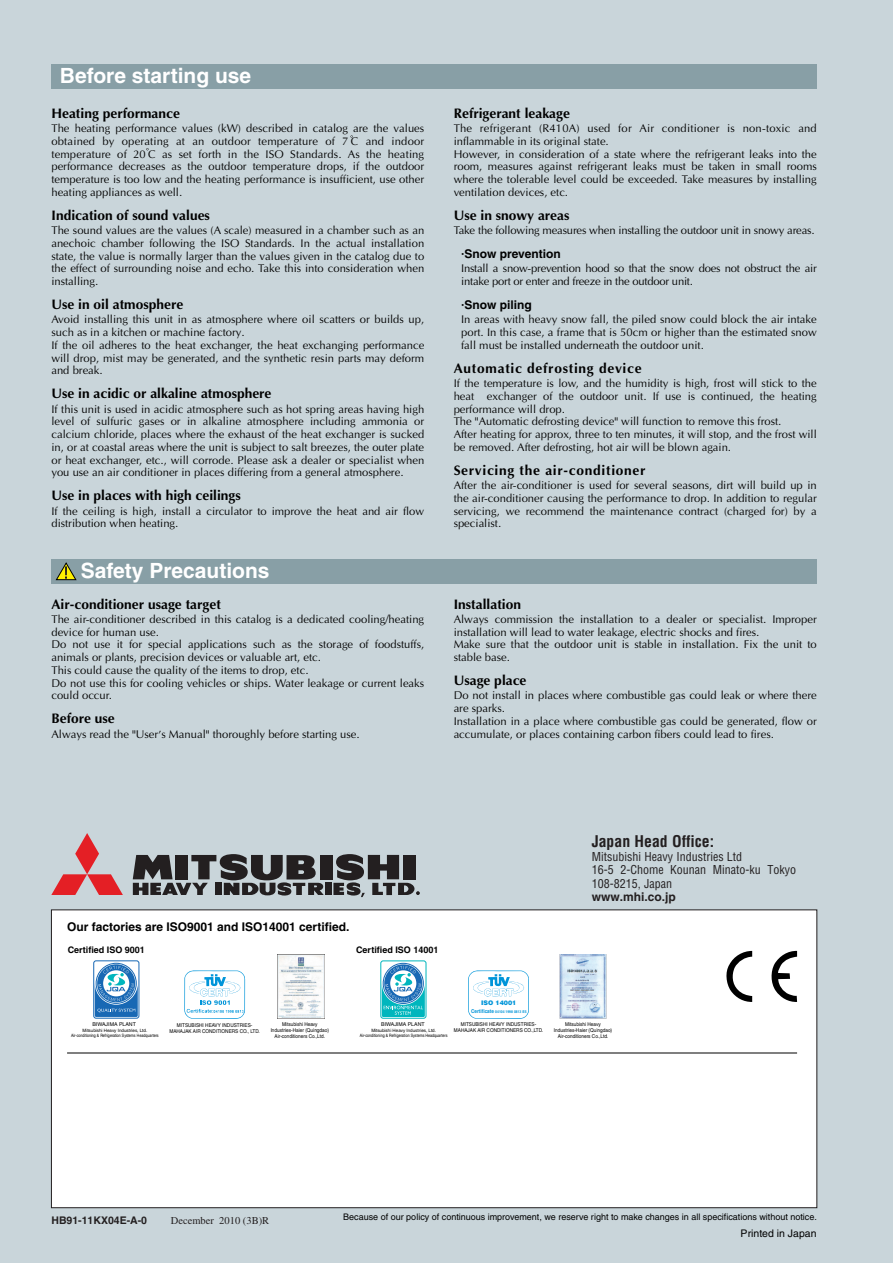
<style>
.page{position:relative;width:893px;height:1263px;background:#c9d5da}
.page>*{position:absolute;margin:0;border:0;box-sizing:border-box;transform-origin:0 0}
.t1{font:700 21px "Helvetica";color:#fff}
.t2{font:700 condensed 15.75px "Helvetica";color:#231f20}
.t3{font:700 13.8px "Optima";color:#000}
.t4{font:700 13.8px "Optima";letter-spacing:.05em;color:#000}
.t5{font:condensed 12px/13.5px "Helvetica";color:#231f20}
.t6{font:700 12px "Helvetica";color:#000}
.t7{font:700 12px "Helvetica";color:#231f20}
.t8{font:11.25px/12.8px "Optima";color:#000}
.t9{font:11.25px/12.8px "Optima";letter-spacing:-.02em;color:#000}
.t10{font:10.5px "Times";color:#231f20}
.t11{font:700 10.5px "Helvetica";color:#231f20}
.t12{font:10.5px "Helvetica";color:#000}
.t13{font:9px "Helvetica";color:#000}
.t14{font:700 9px "Helvetica";color:#000}
.t15{font:900 6.3px "Helvetica";color:#0095d9}
.t16{font:5.25px/6px "Helvetica";color:#000;text-align:center;scale:.9 1}
.t17{font:5.25px "Helvetica";color:#000}
.t18{font:4.5px/5.2px "Helvetica";color:#000;text-align:center}
.t19{font:700 3.75px "Helvetica";color:#0095d9;scale:.9 1}
.s1{font-size:5.25px}
</style>
<div class="page">
<div style="left:51px;top:559px;width:765px;height:25px;background:#889fa6"></div>
<div style="left:51px;top:64px;width:766px;height:24px;background:#889fa6"></div>
<svg style="left:55px;top:562px;width:22px;height:18px"></svg>
<div style="left:51px;top:910px;width:766px;height:298px;background:#fff;border:1px solid #231f20"></div>
<svg style="left:726px;top:951px;width:26px;height:51px"></svg>
<svg style="left:771px;top:951px;width:26px;height:51px"></svg>
<hr style="left:67px;top:1053px;width:730px;height:1px;background:#000">
<svg style="left:184px;top:970px;width:61px;height:49px"></svg>
<img style="left:560px;top:954px;width:47px;height:64px">
<svg style="left:468px;top:970px;width:61px;height:49px"></svg>
<img style="left:278px;top:955px;width:47px;height:63px">
<div style="left:94px;top:961px;width:45px;height:57px;border:1px solid #1868b4;border-radius:2px"></div>
<svg style="left:95px;top:964px;width:43px;height:53px"></svg>
<div style="left:381px;top:961px;width:45px;height:57px;border:1px solid #00b6bd;border-radius:2px"></div>
<svg style="left:382px;top:964px;width:43px;height:53px"></svg>
<svg style="left:51px;top:833px;width:72px;height:62px"></svg>
<div style="left:320px;top:855px;width:12px;height:24px;background:#231f20"></div>
<div style="left:325px;top:883px;width:6px;height:12px;background:#231f20"></div>
<svg style="left:333px;top:854px;width:87px;height:43px"></svg>
<svg style="left:133px;top:854px;width:191px;height:41px"></svg>
<h1 class="t1" style="left:60px;top:68px;width:193px">Before starting use</h1>
<p class="t3" style="left:51px;top:107px;width:130px">Heating performance</p>
<p class="t8" style="left:51px;top:123px;width:374px;text-align:justify">The heating performance values (kW) described in catalog are the values obtained by operating at an outdoor temperature of 7 C and indoor temperature of 20 C as set forth in the ISO Standards. As the heating performance decreases as the outdoor temperature drops, if the outdoor temperature is too low and the heating performance is insufficient, use other heating appliances as well.</p>
<p class="t3" style="left:51px;top:209px;width:160px">Indication of sound values</p>
<p class="t8" style="left:51px;top:225px;width:374px;text-align:justify">The sound values are the values (A scale) measured in a chamber such as an anechoic chamber following the ISO Standards. In the actual installation state, the value is normally larger than the values given in the catalog due to the effect of surrounding noise and echo. Take this into consideration when installing.</p>
<p class="t3" style="left:51px;top:299px;width:133px">Use in oil atmosphere</p>
<p class="t8" style="left:51px;top:314px;width:374px">Avoid installing this unit in as atmosphere where oil scatters or builds up, such as in a kitchen or machine factory.<br>If the oil adheres to the heat exchanger, the heat exchanging performance will drop, mist may be generated, and the synthetic resin parts may deform and break.</p>
<p class="t3" style="left:51px;top:388px;width:222px">Use in acidic or alkaline atmosphere</p>
<p class="t8" style="left:51px;top:403px;width:374px;text-align:justify">If this unit is used in acidic atmosphere such as hot spring areas having high level of sulfuric gases or in alkaline atmosphere including ammonia or calcium chloride, places where the exhaust of the heat exchanger is sucked in, or at coastal areas where the unit is subject to salt breezes, the outer plate or heat exchanger, etc., will corrode. Please ask a dealer or specialist when you use an air conditioner in places differing from a general atmosphere.</p>
<p class="t3" style="left:51px;top:490px;width:191px">Use in places with high ceilings</p>
<p class="t8" style="left:51px;top:505px;width:374px">If the ceiling is high, install a circulator to improve the heat and air flow distribution when heating.</p>
<h1 class="t1" style="left:81px;top:563px;width:190px">Safety Precautions</h1>
<p class="t3" style="left:51px;top:598px;width:171px">Air-conditioner usage target</p>
<p class="t8" style="left:51px;top:614px;width:374px">The air-conditioner described in this catalog is a dedicated cooling/heating device for human use.<br>Do not use it for special applications such as the storage of foodstuffs, animals or plants, precision devices or valuable art, etc.<br>This could cause the quality of the items to drop, etc.<br>Do not use this for cooling vehicles or ships. Water leakage or current leaks could occur.</p>
<p class="t3" style="left:51px;top:713px;width:65px">Before use</p>
<p class="t8" style="left:51px;top:728px;width:310px">Always read the "User s Manual" thoroughly before starting use.</p>
<p class="t8" style="left:158px;top:722px;width:5px">,</p>
<p class="t3" style="left:454px;top:107px;width:118px">Refrigerant leakage</p>
<p class="t8" style="left:454px;top:123px;width:365px">The refrigerant (R410A) used for Air conditioner is non-toxic and inflammable in its original state.<br>However, in consideration of a state where the refrigerant leaks into the room, measures against refrigerant leaks must be taken in small rooms where the tolerable level could be exceeded. Take measures by installing ventilation devices, etc.</p>
<p class="t3" style="left:454px;top:209px;width:117px">Use in snowy areas</p>
<p class="t8" style="left:454px;top:225px;width:362px">Take the following measures when installing the outdoor unit in snowy areas.</p>
<p class="t6" style="left:461px;top:249px;width:101px">·Snow prevention</p>
<p class="t9" style="left:461px;top:263px;width:357px">Install a snow-prevention hood so that the snow does not obstruct the air intake port or enter and freeze in the outdoor unit.</p>
<p class="t6" style="left:461px;top:300px;width:72px">·Snow piling</p>
<p class="t8" style="left:461px;top:314px;width:357px;text-align:justify">In areas with heavy snow fall, the piled snow could block the air intake port. In this case, a frame that is 50cm or higher than the estimated snow fall must be installed underneath the outdoor unit.</p>
<p class="t4" style="left:454px;top:362px;width:189px">Automatic defrosting device</p>
<p class="t8" style="left:454px;top:378px;width:365px">If the temperature is low, and the humidity is high, frost will stick to the heat exchanger of the outdoor unit. If use is continued, the heating performance will drop.<br>The "Automatic defrosting device" will function to remove this frost.<br>After heating for approx, three to ten minutes, it will stop, and the frost will be removed. After defrosting, hot air will be blown again.</p>
<p class="t4" style="left:454px;top:464px;width:193px">Servicing the air-conditioner</p>
<p class="t8" style="left:454px;top:480px;width:365px;text-align:justify">After the air-conditioner is used for several seasons, dirt will build up in the air-conditioner causing the performance to drop. In addition to regular servicing, we recommend the maintenance contract (charged for) by a specialist.</p>
<p class="t3" style="left:454px;top:598px;width:69px">Installation</p>
<p class="t8" style="left:454px;top:614px;width:365px">Always commission the installation to a dealer or specialist. Improper installation will lead to water leakage, electric shocks and fires.<br>Make sure that the outdoor unit is stable in installation. Fix the unit to stable base.</p>
<p class="t3" style="left:454px;top:675px;width:74px">Usage place</p>
<p class="t8" style="left:454px;top:690px;width:365px">Do not install in places where combustible gas could leak or where there are sparks.<br>Installation in a place where combustible gas could be generated, flow or accumulate, or places containing carbon fibers could lead to fires.</p>
<p class="t6" style="left:67px;top:922px;width:284px">Our factories are ISO9001 and ISO14001 certified.</p>
<p class="t14" style="left:68px;top:946px;width:79px">Certified ISO 9001</p>
<p class="t14" style="left:356px;top:947px;width:84px">Certified ISO 14001</p>
<p class="t15" style="left:481px;top:1000px;width:37px">ISO 14001</p>
<p class="t19" style="left:471px;top:1010px;width:63px"><span class="s1">Certificate</span> 04104 1998 0813 E5</p>
<h2 class="t2" style="left:592px;top:835px;width:124px">Japan Head Office:</h2>
<p class="t5" style="left:592px;top:851px;width:206px">Mitsubishi Heavy Industries Ltd<br>16-5 2-Chome Kounan Minato-ku Tokyo<br>108-8215, Japan</p>
<p class="t7" style="left:592px;top:893px;width:86px">www.mhi.co.jp</p>
<p class="t17" style="left:92px;top:1023px;width:45px">BIWAJIMA PLANT</p>
<p class="t18" style="left:71px;top:1028px;width:89px">Mitsubishi Heavy Industries, Ltd.<br>Air-conditioning &amp; Refrigeration Systems Headquarters</p>
<p class="t16" style="left:169px;top:1022px;width:102px">MITSUBISHI HEAVY INDUSTRIES-<br>MAHAJAK AIR CONDITIONERS CO., LTD.</p>
<p class="t16" style="left:554px;top:1021px;width:66px">Mitsubishi Heavy<br>Industries-Haier (Quingdao)<br>Air-conditioners Co.,Ltd.</p>
<p class="t16" style="left:454px;top:1022px;width:101px">MITSUBISHI HEAVY INDUSTRIES-<br>MAHAJAK AIR CONDITIONERS CO.,LTD.</p>
<p class="t16" style="left:271px;top:1022px;width:66px">Mitsubishi Heavy<br>Industries-Haier (Quingdao)<br>Air-conditioners Co.,Ltd.</p>
<p class="t17" style="left:381px;top:1022px;width:45px">BIWAJIMA PLANT</p>
<p class="t18" style="left:360px;top:1028px;width:89px">Mitsubishi Heavy Industries, Ltd.<br>Air-conditioning &amp; Refrigeration Systems Headquarters</p>
<p class="t11" style="left:51px;top:1216px;width:97px">HB91-11KX04E-A-0</p>
<p class="t10" style="left:171px;top:1217px;width:100px">December 2010 (3B)R</p>
<p class="t13" style="left:343px;top:1214px;width:475px">Because of our policy of continuous improvement, we reserve right to make changes in all specifications without notice.</p>
<p class="t12" style="left:741px;top:1229px;width:77px">Printed in Japan</p>
</div>
